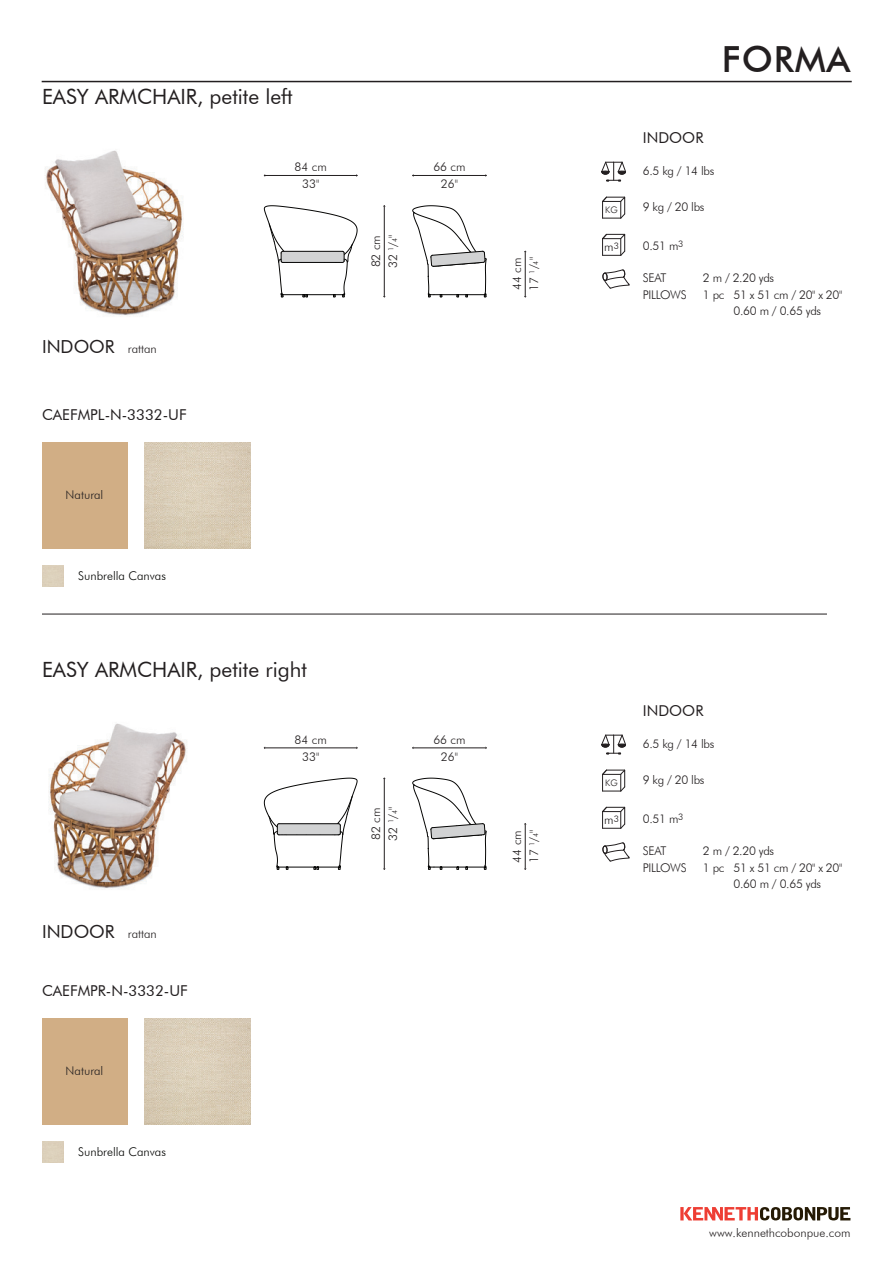
<style>
.page{position:relative;width:893px;height:1263px;background:#fff}
.page>*{position:absolute;margin:0;border:0;box-sizing:border-box;transform-origin:0 0}
.t1{font:500 36px "Futura BT";letter-spacing:.025em;color:#231f20}
.t2{font:21px "Futura BT";color:#231f20}
.t3{font:18px "Futura BT";color:#231f20}
.t4{font:15px "Futura BT";color:#231f20}
.t5{font:300 12px/17px "Futura BT";letter-spacing:-.025em;color:#231f20}
.t6{font:300 12px "Futura BT";color:#231f20}
.t7{font:300 12px "Futura BT";color:#040503}
.t8{font:300 9px "Futura BT";color:#231f20}
.s1{font-weight:300;font-size:12px}
.s2{font-size:7.2px}
.s3{font-size:9px}
</style>
<div class="page">
<hr style="left:42px;top:81px;width:810px;height:1px;background:#231f20">
<img style="left:45px;top:150px;width:138px;height:166px">
<img style="left:49px;top:723px;width:138px;height:166px">
<hr style="left:42px;top:614px;width:785px;height:1px;background:#231f20">
<div style="left:42px;top:1018px;width:85px;height:107px;background:#d1ae85"></div>
<img style="left:144px;top:1018px;width:106px;height:107px">
<div style="left:42px;top:442px;width:85px;height:107px;background:#d1ae85"></div>
<img style="left:144px;top:442px;width:106px;height:107px">
<svg style="left:601px;top:161px;width:25px;height:20px"></svg>
<svg style="left:602px;top:196px;width:24px;height:23px"></svg>
<svg style="left:602px;top:233px;width:24px;height:23px"></svg>
<svg style="left:602px;top:269px;width:28px;height:20px"></svg>
<svg style="left:601px;top:734px;width:25px;height:20px"></svg>
<svg style="left:602px;top:769px;width:24px;height:23px"></svg>
<svg style="left:602px;top:806px;width:24px;height:23px"></svg>
<svg style="left:602px;top:842px;width:28px;height:20px"></svg>
<svg style="left:680px;top:1207px;width:170px;height:13px"></svg>
<hr style="left:525px;top:251px;width:1px;height:46px;background:#231f20">
<hr style="left:264px;top:175px;width:93px;height:1px;background:#231f20">
<hr style="left:413px;top:175px;width:73px;height:1px;background:#231f20">
<hr style="left:384px;top:206px;width:1px;height:91px;background:#231f20">
<svg style="left:412px;top:205px;width:75px;height:93px"></svg>
<svg style="left:264px;top:205px;width:93px;height:93px"></svg>
<hr style="left:525px;top:824px;width:1px;height:45px;background:#231f20">
<hr style="left:264px;top:747px;width:93px;height:1px;background:#231f20">
<hr style="left:413px;top:747px;width:73px;height:1px;background:#231f20">
<hr style="left:384px;top:778px;width:1px;height:91px;background:#231f20">
<svg style="left:412px;top:778px;width:75px;height:92px"></svg>
<svg style="left:264px;top:778px;width:93px;height:92px"></svg>
<h2 class="t2" style="left:42px;top:84px;width:252px">EASY ARMCHAIR, petite left</h2>
<p class="t5" style="left:295px;top:159px;width:34px;text-align:center">84 cm<br>33"</p>
<p class="t5" style="left:433px;top:159px;width:34px;text-align:center">66 cm<br>26"</p>
<h3 class="t3" style="left:42px;top:336px;width:116px">INDOOR <span class="s1">rattan</span></h3>
<p class="t4" style="left:42px;top:406px;width:146px">CAEFMPL-N-3332-UF</p>
<p class="t6" style="left:66px;top:488px;width:39px">Natural</p>
<p class="t7" style="left:78px;top:568px;width:89px">Sunbrella Canvas</p>
<h2 class="t2" style="left:42px;top:657px;width:266px">EASY ARMCHAIR, petite right</h2>
<p class="t5" style="left:367px;top:268px;width:35px;rotate:-90deg">82 cm<br>32 <sup>1</sup>/<span class="s2">4</span>"</p>
<p class="t5" style="left:295px;top:731px;width:34px;text-align:center">84 cm<br>33"</p>
<p class="t5" style="left:433px;top:731px;width:34px;text-align:center">66 cm<br>26"</p>
<h3 class="t3" style="left:42px;top:921px;width:116px">INDOOR <span class="s1">rattan</span></h3>
<p class="t4" style="left:42px;top:982px;width:147px">CAEFMPR-N-3332-UF</p>
<p class="t6" style="left:66px;top:1064px;width:39px">Natural</p>
<p class="t7" style="left:78px;top:1144px;width:89px">Sunbrella Canvas</p>
<p class="t5" style="left:367px;top:840px;width:35px;rotate:-90deg">82 cm<br>32 <sup>1</sup>/<span class="s2">4</span>"</p>
<p class="t5" style="left:508px;top:291px;width:35px;rotate:-90deg">44 cm<br>17 <sup>1</sup>/<span class="s2">4</span>"</p>
<p class="t5" style="left:508px;top:863px;width:35px;rotate:-90deg">44 cm<br>17 <sup>1</sup>/<span class="s2">4</span>"</p>
<p class="t8" style="left:605px;top:204px;width:14px">KG</p>
<p class="t5" style="left:604px;top:238px;width:16px">m<span class="s3">3</span></p>
<h1 class="t1" style="left:722px;top:37px;width:130px">FORMA</h1>
<p class="t4" style="left:643px;top:129px;width:62px">INDOOR</p>
<p class="t5" style="left:643px;top:162px;width:73px">6.5 kg / 14 lbs</p>
<p class="t5" style="left:643px;top:198px;width:63px">9 kg / 20 lbs</p>
<p class="t5" style="left:643px;top:237px;width:42px">0.51 m<sup>3</sup></p>
<p class="t5" style="left:643px;top:270px;width:25px">SEAT</p>
<p class="t5" style="left:703px;top:270px;width:73px">2 m / 2.20 yds</p>
<p class="t5" style="left:643px;top:286px;width:45px">PILLOWS</p>
<p class="t5" style="left:733px;top:286px;width:110px;line-height:16.5px;text-indent:-31px">1 pc 51 x 51 cm / 20" x 20"<br>0.60 m / 0.65 yds</p>
<p class="t8" style="left:605px;top:777px;width:14px">KG</p>
<p class="t5" style="left:604px;top:811px;width:16px">m<span class="s3">3</span></p>
<p class="t4" style="left:643px;top:702px;width:62px">INDOOR</p>
<p class="t5" style="left:643px;top:735px;width:73px">6.5 kg / 14 lbs</p>
<p class="t5" style="left:643px;top:771px;width:63px">9 kg / 20 lbs</p>
<p class="t5" style="left:643px;top:810px;width:42px">0.51 m<sup>3</sup></p>
<p class="t5" style="left:643px;top:842px;width:25px">SEAT</p>
<p class="t5" style="left:703px;top:842px;width:73px">2 m / 2.20 yds</p>
<p class="t5" style="left:643px;top:859px;width:45px">PILLOWS</p>
<p class="t5" style="left:733px;top:859px;width:110px;line-height:16.5px;text-indent:-31px">1 pc 51 x 51 cm / 20" x 20"<br>0.60 m / 0.65 yds</p>
<p class="t6" style="left:709px;top:1225px;width:143px">www.kennethcobonpue.com</p>
</div>
